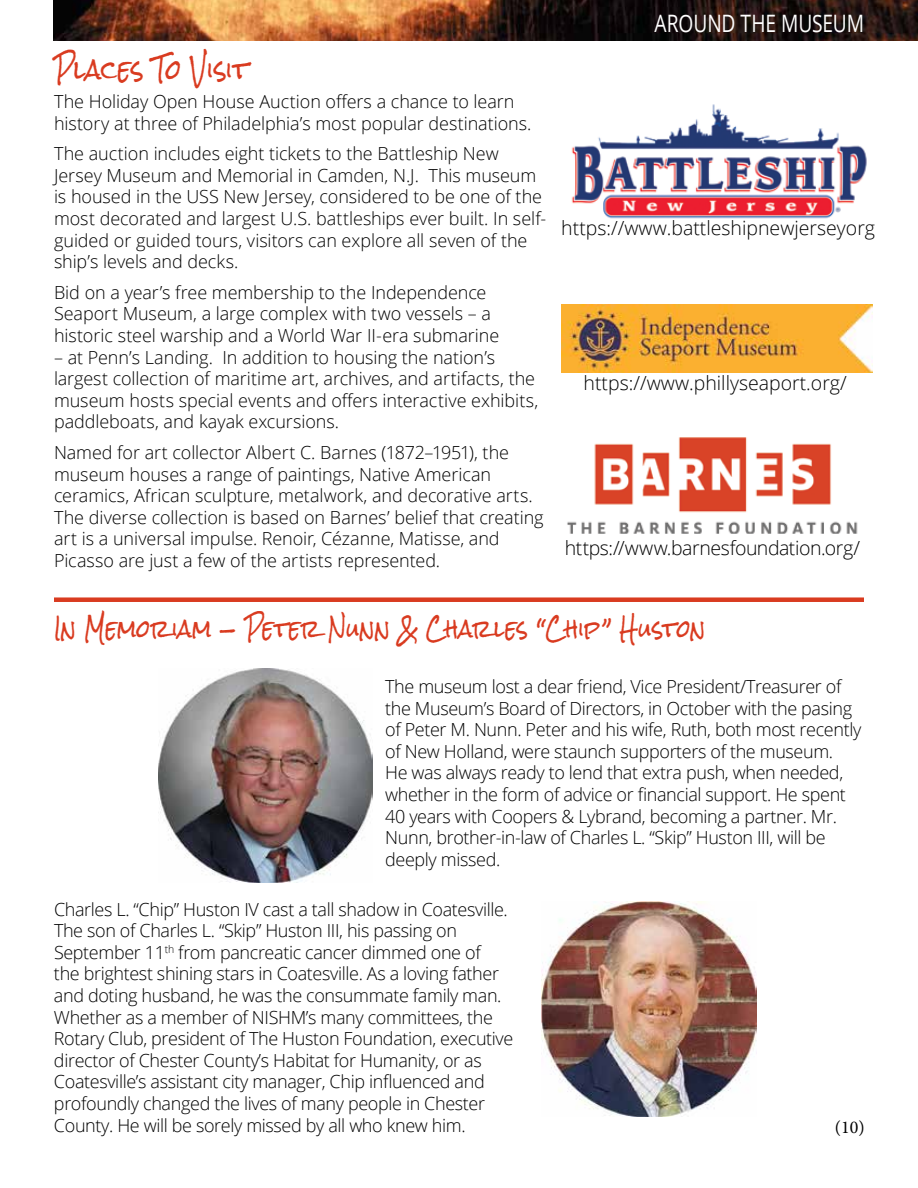
<style>
.page{position:relative;width:918px;height:1188px;background:#fff}
.page>*{position:absolute;margin:0;border:0;box-sizing:border-box;transform-origin:0 0}
.t1{font:27px "Rock Salt";letter-spacing:-.005em;color:#d93b20;scale:.82 1}
.t2{font:24px "Rock Salt";letter-spacing:.015em;color:#d93b20;scale:.82 1}
.t3{font:24px "Open Sans";letter-spacing:-.005em;color:#fff;scale:.8 1}
.t4{font:300 19.5px "Open Sans";color:#000}
.t5{font:300 19.5px "Open Sans";letter-spacing:-.025em;color:#000}
.t6{font:300 18px/21.6px "Open Sans";letter-spacing:-.015em;color:#000}
.t7{font:18px "Minion Pro";color:#000}
</style>
<div class="page">
<img style="left:54px;top:0;width:864px;height:40px">
<div style="left:54px;top:597px;width:810px;height:5px;background:#d93b20"></div>
<img style="left:158px;top:669px;width:214px;height:214px">
<img style="left:542px;top:902px;width:214px;height:214px">
<img style="left:571px;top:104px;width:296px;height:115px">
<img style="left:594px;top:437px;width:237px;height:76px">
<img style="left:567px;top:521px;width:291px;height:13px">
<img style="left:562px;top:304px;width:310px;height:68px">
<h2 class="t3" style="left:655px;top:7px;width:263px">AROUND THE MUSEUM</h2>
<h1 class="t1" style="left:54px;top:55px;width:239px">Places To Visit</h1>
<p class="t6" style="left:54px;top:90px;width:479px">The Holiday Open House Auction offers a chance to learn history at three of Philadelphia’s most popular destinations.</p>
<p class="t6" style="left:54px;top:142px;width:494px">The auction includes eight tickets to the Battleship New Jersey Museum and Memorial in Camden, N.J. This museum is housed in the USS New Jersey, considered to be one of the most decorated and largest U.S. battleships ever built. In self&shy;guided or guided tours, visitors can explore all seven of the ship’s levels and decks.</p>
<p class="t6" style="left:54px;top:281px;width:447px">Bid on a year’s free membership to the Independence<br>Seaport Museum, a large complex with two vessels – a historic steel warship and a World War II-era submarine</p>
<p class="t6" style="left:54px;top:346px;width:486px">– at Penn’s Landing. In addition to housing the nation’s largest collection of maritime art, archives, and artifacts, the museum hosts special events and offers interactive exhibits, paddleboats, and kayak excursions.</p>
<p class="t6" style="left:54px;top:441px;width:491px">Named for art collector Albert C. Barnes (1872–1951), the museum houses a range of paintings, Native American ceramics, African sculpture, metalwork, and decorative arts.<br>The diverse collection is based on Barnes’ belief that creating art is a universal impulse. Renoir, Cézanne, Matisse, and Picasso are just a few of the artists represented.</p>
<h2 class="t2" style="left:54px;top:616px;width:796px">In Memor iam — Peter Nunn &amp; Char les “Chip” Huston</h2>
<p class="t6" style="left:385px;top:675px;width:478px">The museum lost a dear friend, Vice President/Treasurer of the Museum’s Board of Directors, in October with the pasing of Peter M. Nunn. Peter and his wife, Ruth, both most recently of New Holland, were staunch supporters of the museum.<br>He was always ready to lend that extra push, when needed, whether in the form of advice or financial support. He spent 40 years with Coopers &amp; Lybrand, becoming a partner. Mr.<br>Nunn, brother-in-law of Charles L. “Skip” Huston III, will be deeply missed.</p>
<p class="t6" style="left:54px;top:898px;width:461px">Charles L. “Chip” Huston IV cast a tall shadow in Coatesville.<br>The son of Charles L. “Skip” Huston III, his passing on September 11<sup>th</sup> from pancreatic cancer dimmed one of<br>the brightest shining stars in Coatesville. As a loving father and doting husband, he was the consummate family man.<br>Whether as a member of NISHM’s many committees, the Rotary Club, president of The Huston Foundation, executive director of Chester County’s Habitat for Humanity, or as Coatesville’s assistant city manager, Chip influenced and profoundly changed the lives of many people in Chester County. He will be sorely missed by all who knew him.</p>
<p class="t4" style="left:561px;top:215px;width:315px">https://www.battleshipnewjerseyorg</p>
<p class="t4" style="left:584px;top:369px;width:265px">https://www.phillyseaport.org/</p>
<p class="t5" style="left:565px;top:535px;width:297px">https://www.barnesfoundation.org/</p>
<p class="t7" style="left:835px;top:1115px;width:31px">(10)</p>
</div>
